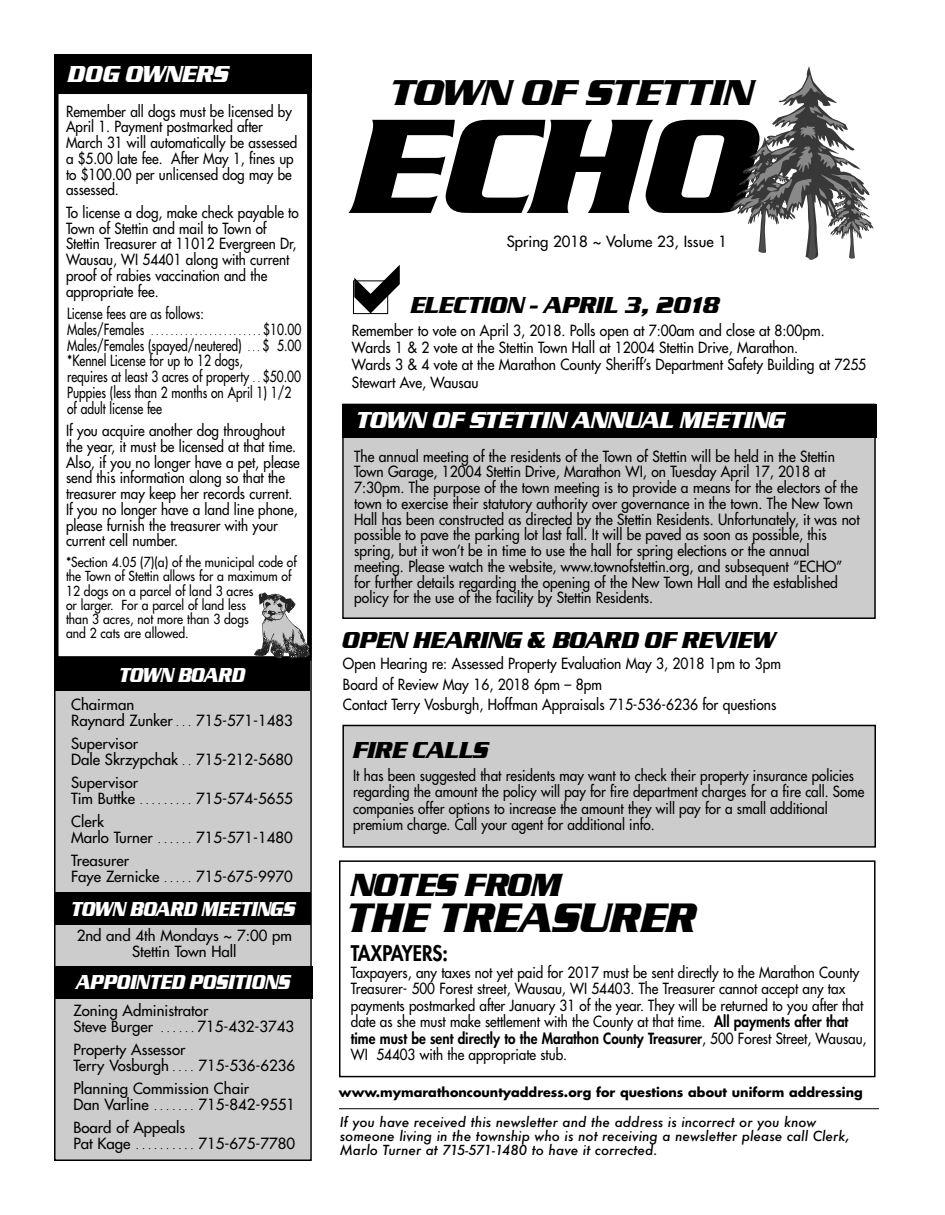
<style>
.page{position:relative;width:945px;height:1215px;background:#fff}
.page>*{position:absolute;margin:0;border:0;box-sizing:border-box;transform-origin:0 0}
.t1{font:italic 700 139.8px "Serpentine D";color:#000}
.t2{font:italic 700 42.75px "Serpentine D";color:#000;scale:.9 1}
.t3{font:italic 700 37.35px "Serpentine D";color:#000}
.t4{font:italic 700 33.3px "Serpentine D";color:#000;scale:.9 1}
.t5{font:italic 700 24px "Serpentine D";color:#000;scale:.9 1}
.t6{font:italic 700 24px "Serpentine D";color:#fff;scale:.9 1}
.t7{font:italic 700 21px "Serpentine D";color:#fff;scale:.8 1}
.t8{font:800 21px "Futura";color:#000;scale:.9 1}
.t9{font:italic 700 21px "Serpentine D";letter-spacing:-.025em;color:#fff;scale:.8 1}
.t10{font:15px/15.8px "Futura";color:#000;scale:.9 1}
.t11{font:15px/15.8px "Futura";color:#000;scale:.92 1}
.t12{font:15px/16.5px "Futura";color:#000}
.t13{font:15px/15.8px "Futura";color:#000;scale:.8 1}
.t14{font:italic 500 13.5px/14.2px "Futura";color:#000}
.t15{font:13.5px/14.2px "Futura";color:#000;scale:.9 1}
.t16{font:700 12.75px "Futura";color:#000}
.t17{font:10.5px "Futura";color:#000;scale:.8 1}
.s1{font-size:15px}
.s2{font-size:10.5px}
.s3{font-weight:800}
</style>
<div class="page">
<div style="left:344px;top:726px;width:530px;height:120px;background:#ccc"></div>
<div style="left:342px;top:725px;width:534px;height:123px;border:2px solid #000"></div>
<div style="left:339px;top:860px;width:537px;height:217px;border:2px solid #000"></div>
<div style="left:353px;top:280px;width:35px;height:34px;border:1px solid #000"></div>
<div style="left:56px;top:56px;width:254px;height:1104px;background:#ccc"></div>
<div style="left:55px;top:660px;width:255px;height:31px;background:#000"></div>
<div style="left:55px;top:893px;width:256px;height:32px;background:#000"></div>
<div style="left:55px;top:966px;width:257px;height:32px;background:#000"></div>
<svg style="left:730px;top:66px;width:144px;height:194px"></svg>
<hr style="left:339px;top:1108px;width:540px;height:1px;background:#000">
<div style="left:54px;top:55px;width:257px;height:38px;background:#000"></div>
<div style="left:58px;top:94px;width:249px;height:562px;background:#fff"></div>
<div style="left:54px;top:90px;width:258px;height:571px;border:4px solid #000"></div>
<svg style="left:254px;top:592px;width:56px;height:67px"></svg>
<div style="left:344px;top:405px;width:530px;height:212px;background:#ccc"></div>
<div style="left:342px;top:404px;width:534px;height:215px;border:2px solid #000"></div>
<div style="left:342px;top:405px;width:534px;height:33px;background:#000"></div>
<svg style="left:354px;top:280px;width:35px;height:33px"></svg>
<h3 class="t6" style="left:68px;top:59px;width:180px">DOG OWNERS</h3>
<p class="t10" style="left:66px;top:104px;width:259px">Remember all dogs must be licensed by<br>April 1. Payment postmarked after<br>March 31 will automatically be assessed a $5.00 late fee. After May 1, fines up to $100.00 per unlicensed dog may be assessed.</p>
<p class="t10" style="left:66px;top:205px;width:260px">To license a dog, make check payable to Town of Stettin and mail to Town of Stettin Treasurer at 11012 Evergreen Dr, Wausau, WI 54401 along with current proof of rabies vaccination and the appropriate fee.</p>
<p class="t13" style="left:67px;top:307px;width:172px">License fees are as follows:</p>
<p class="t17" style="left:67px;top:326px;width:294px"><span class="s1">Males/Females</span> . . . . . . . . . . . . . . . . . . . . . . . <span class="s1">$10.00</span></p>
<p class="t13" style="left:67px;top:338px;width:294px">Males/Females (spayed/neutered) <span class="s2">. . .</span> $ 5.00 *Kennel License for up to 12 dogs,<br>requires at least 3 acres of property <span class="s2">. .</span> $50.00<br>Puppies (less than 2 months on April 1) 1/2 of adult license fee</p>
<p class="t10" style="left:66px;top:424px;width:261px">If you acquire another dog throughout the year, it must be licensed at that time.<br>Also, if you no longer have a pet, please send this information along so that the treasurer may keep her records current.<br>If you no longer have a land line phone, please furnish the treasurer with your current cell number.</p>
<p class="t15" style="left:66px;top:556px;width:258px">*Section 4.05 (7)(a) of the municipal code of the Town of Stettin allows for a maximum of 12 dogs on a parcel of land 3 acres<br>or larger. For a parcel of land less<br>than 3 acres, not more than 3 dogs<br>and 2 cats are allowed.</p>
<h3 class="t9" style="left:119px;top:663px;width:159px">TOWN BOARD</h3>
<p class="t12" style="left:71px;top:697px;width:223px">Chairman<br>Raynard Zunker <span class="s2">. . .</span> 715-571-1483</p>
<p class="t12" style="left:71px;top:736px;width:223px">Supervisor<br>Dale Skrzypchak <span class="s2">. .</span> 715-212-5680</p>
<p class="t12" style="left:71px;top:775px;width:223px">Supervisor<br>Tim Buttke <span class="s2">. . . . . . . . .</span> 715-574-5655</p>
<p class="t12" style="left:71px;top:814px;width:223px">Clerk<br>Marlo Turner <span class="s2">. . . . . .</span> 715-571-1480</p>
<p class="t12" style="left:71px;top:853px;width:223px">Treasurer<br>Faye Zernicke <span class="s2">. . . . .</span> 715-675-9970</p>
<h3 class="t7" style="left:71px;top:896px;width:282px">TOWN BOARD MEETINGS</h3>
<p class="t12" style="left:77px;top:928px;width:217px;text-align:center">2nd and 4th Mondays ~ 7:00 pm<br>Stettin Town Hall</p>
<h3 class="t7" style="left:76px;top:970px;width:269px">APPOINTED POSITIONS</h3>
<p class="t12" style="left:74px;top:1003px;width:222px">Zoning Administrator<br>Steve Burger <span class="s2">. . . . . .</span> 715-432-3743</p>
<p class="t12" style="left:74px;top:1042px;width:223px">Property Assessor<br>Terry Vosburgh <span class="s2">. . . .</span> 715-536-6236</p>
<p class="t12" style="left:74px;top:1081px;width:223px">Planning Commission Chair<br>Dan Varline <span class="s2">. . . . . . .</span> 715-842-9551</p>
<p class="t12" style="left:74px;top:1120px;width:223px">Board of Appeals<br>Pat Kage <span class="s2">. . . . . . . . . .</span> 715-675-7780</p>
<h3 class="t3" style="left:390px;top:71px;width:365px">TOWN OF STETTIN</h3>
<h1 class="t1" style="left:352px;top:83px;width:405px">ECHO</h1>
<p class="t12" style="left:507px;top:235px;width:222px">Spring 2018 ~ Volume 23, Issue 1</p>
<h3 class="t5" style="left:411px;top:291px;width:345px">ELECTION - APRIL 3, 2018</h3>
<p class="t11" style="left:352px;top:323px;width:561px;line-height:17.2px">Remember to vote on April 3, 2018. Polls open at 7:00am and close at 8:00pm.<br>Wards 1 &amp; 2 vote at the Stettin Town Hall at 12004 Stettin Drive, Marathon.<br>Wards 3 &amp; 4 vote at the Marathon County Sheriff’s Department Safety Building at 7255<br>Stewart Ave, Wausau</p>
<h3 class="t6" style="left:356px;top:406px;width:478px">TOWN OF STETTIN ANNUAL MEETING</h3>
<p class="t11" style="left:354px;top:449px;width:551px">The annual meeting of the residents of the Town of Stettin will be held in the Stettin Town Garage, 12004 Stettin Drive, Marathon WI, on Tuesday April 17, 2018 at 7:30pm. The purpose of the town meeting is to provide a means for the electors of the town to exercise their statutory authority over governance in the town. The New Town Hall has been constructed as directed by the Stettin Residents. Unfortunately, it was not possible to pave the parking lot last fall. It will be paved as soon as possible, this spring, but it won’t be in time to use the hall for spring elections or the annual meeting. Please watch the website, www.townofstettin.org, and subsequent “ECHO” for further details regarding the opening of the New Town Hall and the established policy for the use of the facility by Stettin Residents.</p>
<h3 class="t5" style="left:342px;top:626px;width:483px">OPEN HEARING &amp; BOARD OF REVIEW</h3>
<p class="t11" style="left:343px;top:655px;width:478px;line-height:20.2px">Open Hearing re: Assessed Property Evaluation May 3, 2018 1pm to 3pm<br>Board of Review May 16, 2018 6pm – 8pm<br>Contact Terry Vosburgh, Hoffman Appraisals 715-536-6236 for questions</p>
<h3 class="t5" style="left:353px;top:736px;width:152px">FIRE CALLS</h3>
<p class="t10" style="left:353px;top:768px;width:570px;line-height:16.5px">It has been suggested that residents may want to check their property insurance policies regarding the amount the policy will pay for fire department charges for a fire call. Some companies offer options to increase the amount they will pay for a small additional premium charge. Call your agent for additional info.</p>
<h3 class="t4" style="left:351px;top:865px;width:235px">NOTES FROM</h3>
<h2 class="t2" style="left:347px;top:892px;width:390px">THE TREASURER</h2>
<h3 class="t8" style="left:351px;top:943px;width:109px">TAXPAYERS:</h3>
<p class="t10" style="left:351px;top:965px;width:574px;line-height:16.5px">Taxpayers, any taxes not yet paid for 2017 must be sent directly to the Marathon County Treasurer- 500 Forest street, Wausau, WI 54403. The Treasurer cannot accept any tax payments postmarked after January 31 of the year. They will be returned to you after that date as she must make settlement with the County at that time. <span class="s3">All payments after that time must be sent directly to the Marathon County Treasurer</span>, 500 Forest Street, Wausau, WI 54403 with the appropriate stub.</p>
<p class="t16" style="left:339px;top:1087px;width:525px">www.mymarathoncountyaddress.org for questions about uniform addressing</p>
<p class="t14" style="left:340px;top:1115px;width:512px">If you have received this newsletter and the address is incorrect or you know someone living in the township who is not receiving a newsletter please call Clerk,<br>Marlo Turner at 715-571-1480 to have it corrected.</p>
</div>
